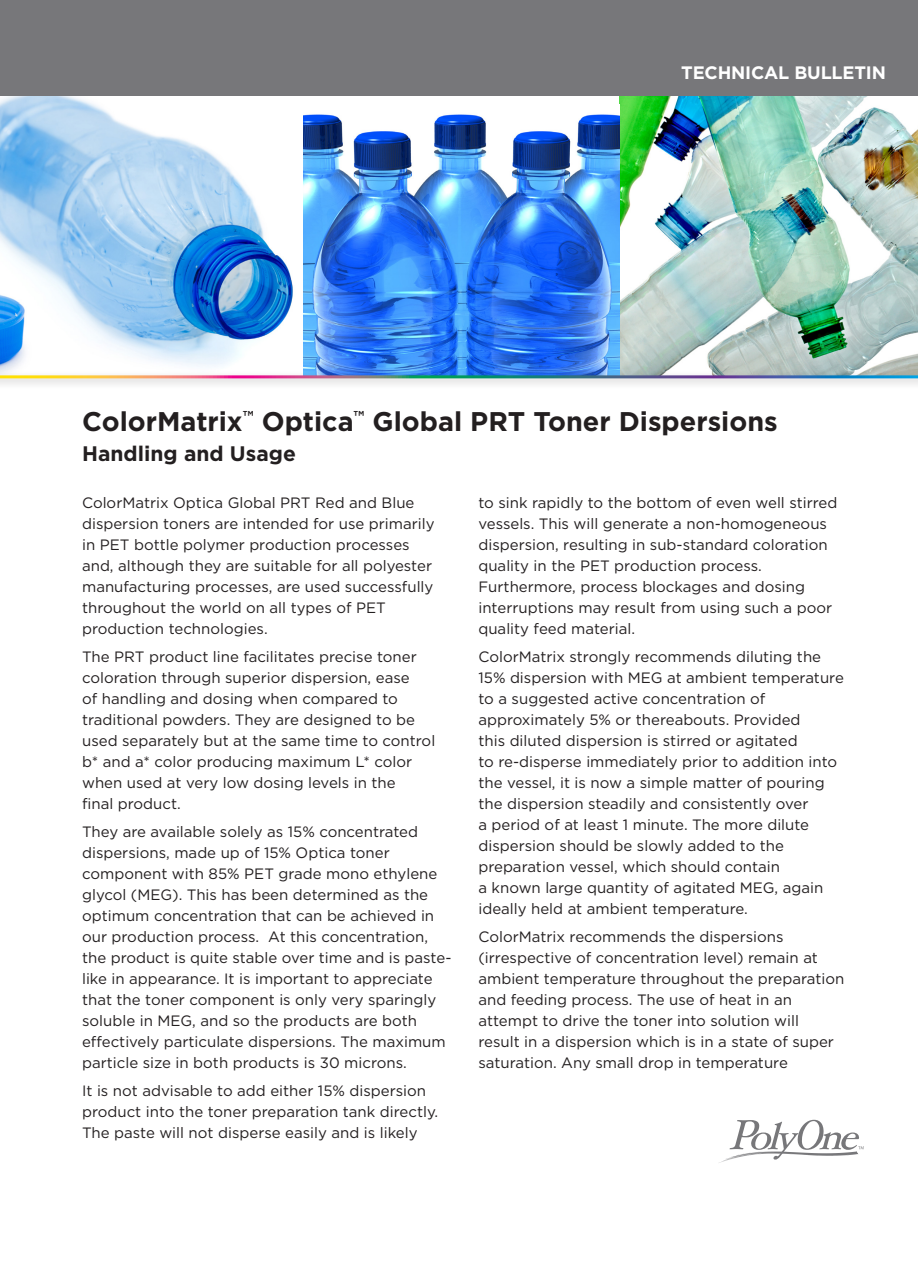
<style>
.page{position:relative;width:918px;height:1263px;background:#fff}
.page>*{position:absolute;margin:0;border:0;box-sizing:border-box;transform-origin:0 0}
.t1{font:700 27px "Gotham";color:#231f20}
.t2{font:700 21px "Gotham";color:#231f20}
.t3{font:700 18px "Gotham";letter-spacing:-.01em;color:#fff}
.t4{font:15px/21px "Gotham";color:#231f20}
</style>
<div class="page">
<img style="left:0;top:95px;width:303px;height:276px">
<img style="left:620px;top:95px;width:298px;height:276px">
<img style="left:303px;top:114px;width:317px;height:257px">
<div style="left:0;top:0;width:918px;height:95px;background:#77777a"></div>
<div style="left:0;top:371px;width:918px;height:18px;background:#231f20;opacity:.28"></div>
<hr style="left:0;top:375px;width:918px;height:3px;background:#fff">
<svg style="left:721px;top:1119px;width:143px;height:43px"></svg>
<p class="t3" style="left:681px;top:62px;width:206px">TECHNICAL BULLETIN</p>
<p class="t1" style="left:82px;top:405px;width:697px">ColorMatrix<sup>™</sup> Optica<sup>™</sup> Global PRT Toner Dispersions</p>
<p class="t2" style="left:82px;top:441px;width:215px">Handling and Usage</p>
<p class="t4" style="left:82px;top:492px;width:354px">ColorMatrix Optica Global PRT Red and Blue dispersion toners are intended for use primarily in PET bottle polymer production processes and, although they are suitable for all polyester manufacturing processes, are used successfully throughout the world on all types of PET production technologies.</p>
<p class="t4" style="left:82px;top:646px;width:355px">The PRT product line facilitates precise toner coloration through superior dispersion, ease<br>of handling and dosing when compared to traditional powders. They are designed to be used separately but at the same time to control b* and a* color producing maximum L* color when used at very low dosing levels in the<br>final product.</p>
<p class="t4" style="left:82px;top:820px;width:371px">They are available solely as 15% concentrated dispersions, made up of 15% Optica toner component with 85% PET grade mono ethylene glycol (MEG). This has been determined as the optimum concentration that can be achieved in our production process. At this concentration, the product is quite stable over time and is paste&shy;like in appearance. It is important to appreciate that the toner component is only very sparingly soluble in MEG, and so the products are both effectively particulate dispersions. The maximum particle size in both products is 30 microns.</p>
<p class="t4" style="left:82px;top:1079px;width:358px">It is not advisable to add either 15% dispersion product into the toner preparation tank directly.<br>The paste will not disperse easily and is likely</p>
<p class="t4" style="left:478px;top:492px;width:360px">to sink rapidly to the bottom of even well stirred vessels. This will generate a non-homogeneous dispersion, resulting in sub-standard coloration quality in the PET production process.<br>Furthermore, process blockages and dosing interruptions may result from using such a poor quality feed material.</p>
<p class="t4" style="left:478px;top:646px;width:367px">ColorMatrix strongly recommends diluting the 15% dispersion with MEG at ambient temperature to a suggested active concentration of approximately 5% or thereabouts. Provided<br>this diluted dispersion is stirred or agitated<br>to re-disperse immediately prior to addition into the vessel, it is now a simple matter of pouring the dispersion steadily and consistently over<br>a period of at least 1 minute. The more dilute dispersion should be slowly added to the preparation vessel, which should contain<br>a known large quantity of agitated MEG, again ideally held at ambient temperature.</p>
<p class="t4" style="left:478px;top:925px;width:367px">ColorMatrix recommends the dispersions (irrespective of concentration level) remain at ambient temperature throughout the preparation and feeding process. The use of heat in an attempt to drive the toner into solution will<br>result in a dispersion which is in a state of super saturation. Any small drop in temperature</p>
</div>
